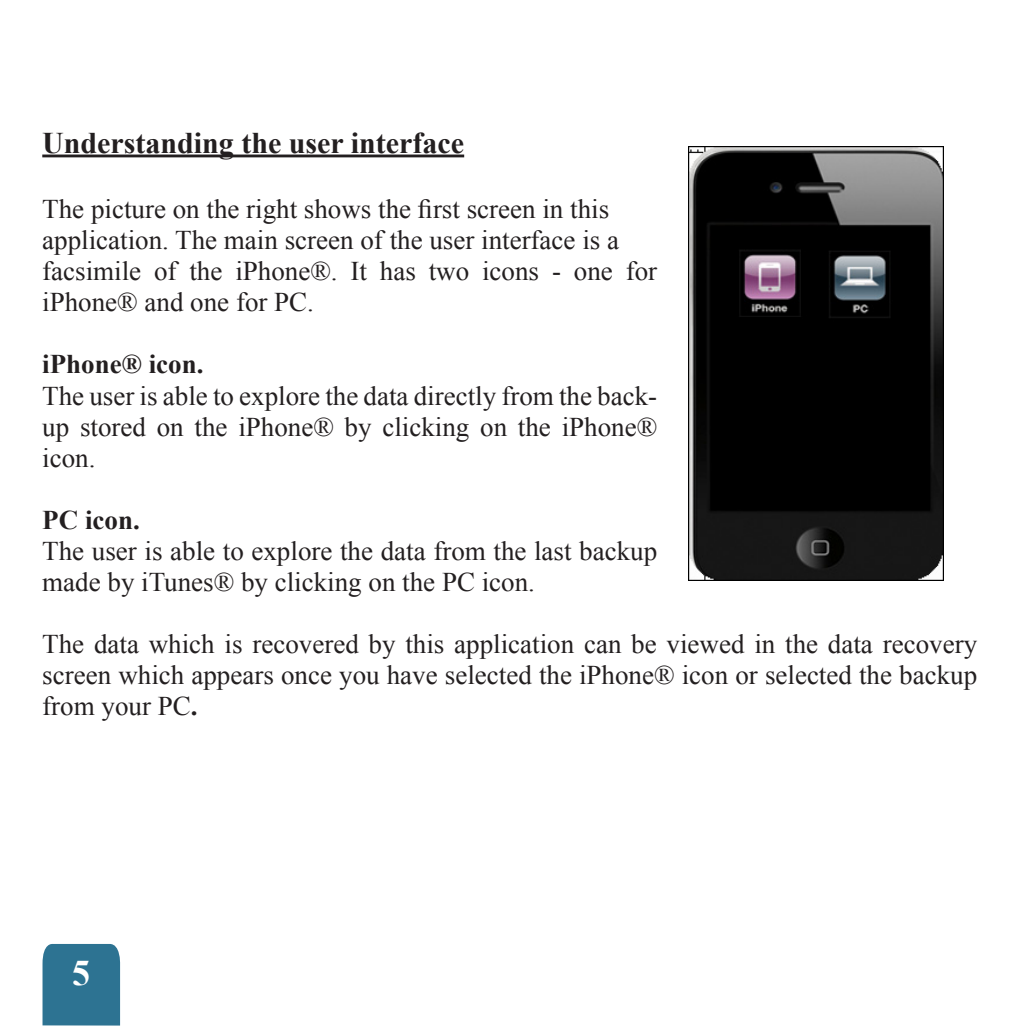
<style>
.page{position:relative;width:1020px;height:1026px;background:#fff}
.page>*{position:absolute;margin:0;border:0;box-sizing:border-box;transform-origin:0 0}
.t1{font:700 36px "Times New Roman";color:#fff}
.t2{font:700 30px "Times New Roman";color:#231f20}
.t3{font:27px/30.9px "Times New Roman";color:#231f20}
.t4{font:700 27px "Times New Roman";color:#231f20}
.s1{font-weight:700}
</style>
<div class="page">
<hr style="left:42px;top:155px;width:422px;height:2px;background:#231f20">
<div style="left:43px;top:943px;width:78px;height:83px;background:#2d7392"></div>
<img style="left:689px;top:146px;width:255px;height:434px">
<p class="t2" style="left:42px;top:122px;width:423px">Understanding the user interface</p>
<p class="t3" style="left:42px;top:193px;width:568px">The picture on the right shows the first screen in this</p>
<p class="t3" style="left:42px;top:224px;width:578px">application. The main screen of the user interface is a</p>
<p class="t3" style="left:42px;top:255px;width:616px">facsimile of the iPhone®. It has two icons - one for iPhone® and one for PC.</p>
<p class="t4" style="left:42px;top:346px;width:163px">iPhone® icon.</p>
<p class="t3" style="left:42px;top:380px;width:616px;text-align:justify">The user is able to explore the data directly from the back&shy;up stored on the iPhone® by clicking on the iPhone® icon.</p>
<p class="t4" style="left:42px;top:501px;width:99px">PC icon.</p>
<p class="t3" style="left:42px;top:535px;width:616px">The user is able to explore the data from the last backup made by iTunes® by clicking on the PC icon.</p>
<p class="t3" style="left:42px;top:628px;width:936px;text-align:justify">The data which is recovered by this application can be viewed in the data recovery screen which appears once you have selected the iPhone® icon or selected the backup from your PC<span class="s1">.</span></p>
<p class="t1" style="left:72px;top:948px;width:19px">5</p>
</div>
